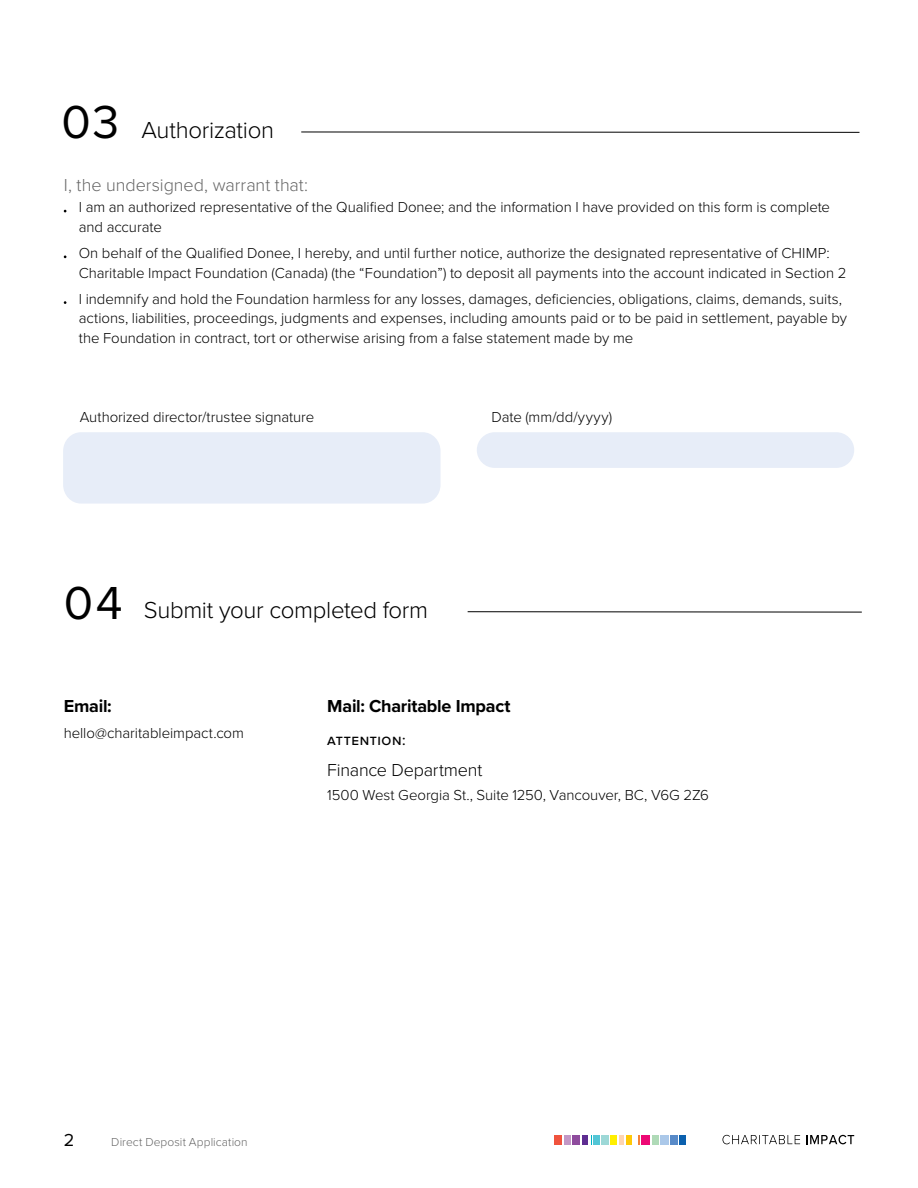
<style>
.page{position:relative;width:918px;height:1188px;background:#fff}
.page>*{position:absolute;margin:0;border:0;box-sizing:border-box;transform-origin:0 0}
.t1{font:300 24px "Proxima Nova";letter-spacing:-.015em;color:#000}
.t2{font:300 18px "Proxima Nova";letter-spacing:-.005em;color:#666}
.t3{font:700 18px "Proxima Nova";letter-spacing:-.015em;color:#000}
.t4{font:300 18px "Proxima Nova";letter-spacing:-.015em;color:#000}
.t5{font:18px "Proxima Nova";color:#000}
.t6{font:300 15px/19.5px "Proxima Nova";letter-spacing:-.005em;color:#000}
.t7{font:500 15px "Proxima Nova";letter-spacing:.035em;color:#000}
.t8{font:300 12px "Proxima Nova";letter-spacing:.005em;color:#666}
.s1{font-weight:400;font-size:48px}
</style>
<div class="page">
<svg style="left:722px;top:1135px;width:78px;height:9px"></svg>
<svg style="left:806px;top:1135px;width:48px;height:9px"></svg>
<div style="left:554px;top:1135px;width:7px;height:9px;background:#f0533d"></div>
<div style="left:564px;top:1135px;width:7px;height:9px;background:#c398c6"></div>
<div style="left:573px;top:1135px;width:7px;height:9px;background:#8e4b9d"></div>
<div style="left:582px;top:1135px;width:6px;height:9px;background:#5e2d91"></div>
<div style="left:594px;top:1135px;width:6px;height:9px;background:#53c6d6"></div>
<div style="left:601px;top:1135px;width:7px;height:9px;background:#9dd8d7"></div>
<div style="left:610px;top:1135px;width:7px;height:9px;background:#ffef00"></div>
<div style="left:619px;top:1135px;width:5px;height:9px;background:#fed5b2"></div>
<div style="left:626px;top:1135px;width:6px;height:9px;background:#ffc907"></div>
<div style="left:642px;top:1135px;width:8px;height:9px;background:#ed0874"></div>
<div style="left:653px;top:1135px;width:6px;height:9px;background:#afdab7"></div>
<div style="left:660px;top:1135px;width:9px;height:9px;background:#abc8e9"></div>
<div style="left:670px;top:1135px;width:8px;height:9px;background:#588ac8"></div>
<div style="left:679px;top:1135px;width:7px;height:9px;background:#0b60ae"></div>
<hr style="left:301px;top:132px;width:558px;height:1px;background:#000">
<hr style="left:468px;top:611px;width:394px;height:1px;background:#000">
<div style="left:63px;top:432px;width:378px;height:72px;background:#e7edf8;border-radius:18px"></div>
<div style="left:477px;top:432px;width:377px;height:36px;background:#e7edf8;border-radius:18px"></div>
<h1 class="t1" style="left:62px;top:112px;width:214px"><span class="s1">03</span> Authorization</h1>
<p class="t2" style="left:64px;top:171px;width:246px">I, the undersigned, warrant that:</p>
<p class="t6" style="left:79px;top:197px;width:753px">I am an authorized representative of the Qualified Donee; and the information I have provided on this form is complete and accurate</p>
<p class="t6" style="left:79px;top:243px;width:769px">On behalf of the Qualified Donee, I hereby, and until further notice, authorize the designated representative of CHIMP:<br>Charitable Impact Foundation (Canada) (the “Foundation”) to deposit all payments into the account indicated in Section 2</p>
<p class="t6" style="left:79px;top:288px;width:770px">I indemnify and hold the Foundation harmless for any losses, damages, deficiencies, obligations, claims, demands, suits, actions, liabilities, proceedings, judgments and expenses, including amounts paid or to be paid in settlement, payable by the Foundation in contract, tort or otherwise arising from a false statement made by me</p>
<p class="t6" style="left:80px;top:407px;width:236px">Authorized director/trustee signature</p>
<h1 class="t1" style="left:64px;top:592px;width:366px"><span class="s1">04</span> Submit your completed form</h1>
<p class="t6" style="left:492px;top:407px;width:122px">Date (mm/dd/yyyy)</p>
<p class="t3" style="left:64px;top:693px;width:49px">Email:</p>
<p class="t6" style="left:64px;top:723px;width:182px">hello@charitableimpact.com</p>
<p class="t3" style="left:327px;top:693px;width:185px">Mail: Charitable Impact</p>
<p class="t7" style="left:327px;top:729px;width:80px">attention:</p>
<p class="t4" style="left:327px;top:756px;width:157px">Finance Department</p>
<p class="t6" style="left:327px;top:784px;width:383px">1500 West Georgia St., Suite 1250, Vancouver, BC, V6G 2Z6</p>
<p class="t5" style="left:64px;top:1126px;width:12px">2</p>
<p class="t8" style="left:111px;top:1133px;width:138px">Direct Deposit Application</p>
</div>
